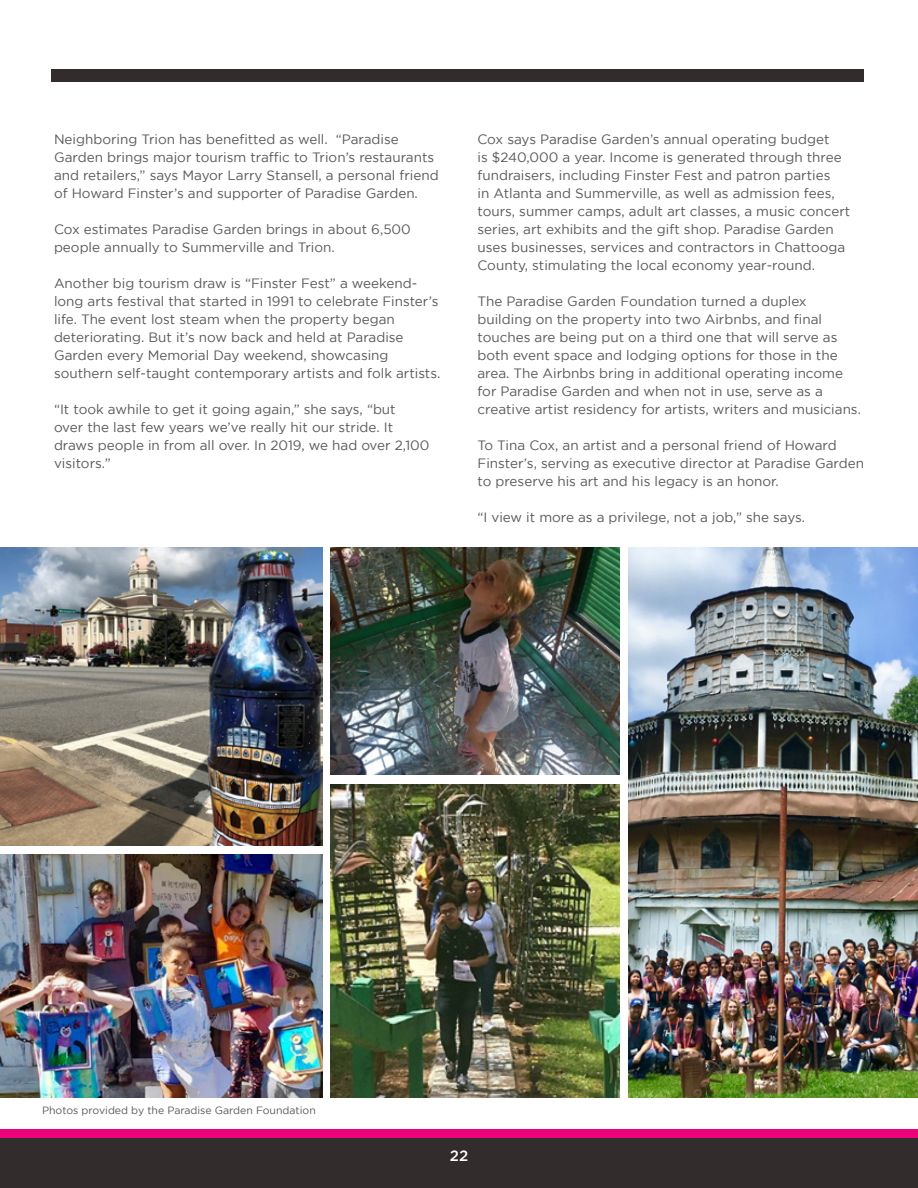
<style>
.page{position:relative;width:918px;height:1188px;background:#fff}
.page>*{position:absolute;margin:0;border:0;box-sizing:border-box;transform-origin:0 0}
.t1{font:500 15px "Gotham";color:#fff}
.t2{font:13.5px/18px "Gotham";color:#57585a}
.t3{font:10.5px "Gotham";color:#57585a}
</style>
<div class="page">
<div style="left:0;top:1136px;width:918px;height:52px;background:#322d2c"></div>
<div style="left:0;top:1129px;width:918px;height:9px;background:#ed027c"></div>
<div style="left:52px;top:69px;width:812px;height:13px;background:#322d2c"></div>
<img style="left:331px;top:548px;width:288px;height:227px">
<img style="left:331px;top:785px;width:288px;height:312px">
<img style="left:628px;top:548px;width:290px;height:549px">
<img style="left:0;top:548px;width:322px;height:298px">
<img style="left:0;top:854px;width:322px;height:243px">
<p class="t2" style="left:54px;top:131px;width:386px">Neighboring Trion has benefitted as well. “Paradise Garden brings major tourism traffic to Trion’s restaurants and retailers,” says Mayor Larry Stansell, a personal friend of Howard Finster’s and supporter of Paradise Garden.</p>
<p class="t2" style="left:54px;top:221px;width:358px">Cox estimates Paradise Garden brings in about 6,500 people annually to Summerville and Trion.</p>
<p class="t2" style="left:54px;top:275px;width:388px">Another big tourism draw is “Finster Fest” a weekend&shy;long arts festival that started in 1991 to celebrate Finster’s life. The event lost steam when the property began deteriorating. But it’s now back and held at Paradise Garden every Memorial Day weekend, showcasing southern self-taught contemporary artists and folk artists.</p>
<p class="t2" style="left:54px;top:401px;width:377px">“It took awhile to get it going again,” she says, “but<br>over the last few years we’ve really hit our stride. It draws people in from all over. In 2019, we had over 2,100 visitors.”</p>
<p class="t2" style="left:477px;top:131px;width:374px">Cox says Paradise Garden’s annual operating budget<br>is $240,000 a year. Income is generated through three fundraisers, including Finster Fest and patron parties<br>in Atlanta and Summerville, as well as admission fees, tours, summer camps, adult art classes, a music concert series, art exhibits and the gift shop. Paradise Garden uses businesses, services and contractors in Chattooga County, stimulating the local economy year-round.</p>
<p class="t2" style="left:477px;top:293px;width:385px">The Paradise Garden Foundation turned a duplex building on the property into two Airbnbs, and final touches are being put on a third one that will serve as both event space and lodging options for those in the area. The Airbnbs bring in additional operating income for Paradise Garden and when not in use, serve as a creative artist residency for artists, writers and musicians.</p>
<p class="t2" style="left:477px;top:437px;width:388px">To Tina Cox, an artist and a personal friend of Howard<br>Finster’s, serving as executive director at Paradise Garden to preserve his art and his legacy is an honor.</p>
<p class="t2" style="left:477px;top:509px;width:329px">“I view it more as a privilege, not a job,” she says.</p>
<p class="t3" style="left:42px;top:1105px;width:275px">Photos provided by the Paradise Garden Foundation</p>
<p class="t1" style="left:450px;top:1147px;width:20px">22</p>
</div>
